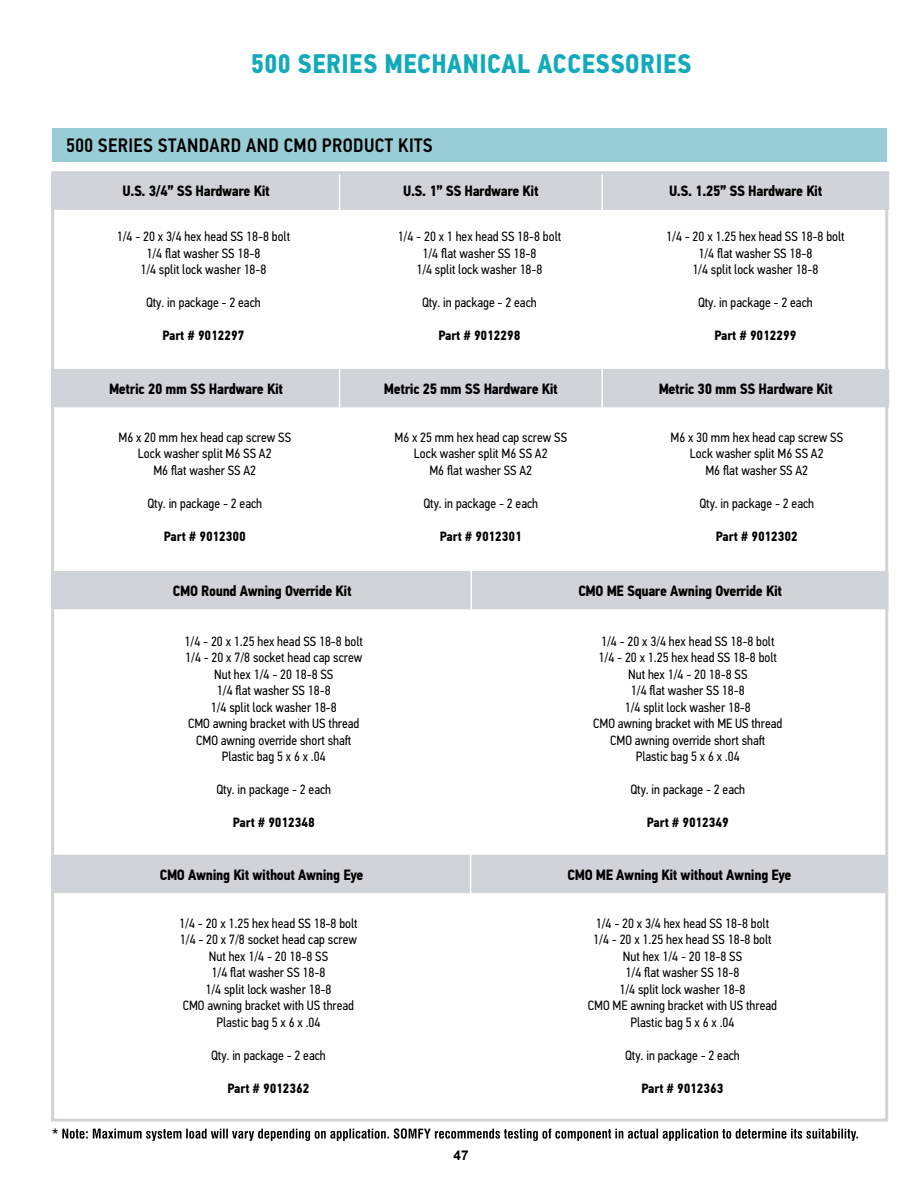
<style>
.page{position:relative;width:918px;height:1188px;background:#fff}
.page>*{position:absolute;margin:0;border:0;box-sizing:border-box;transform-origin:0 0}
.t1{font:700 27px "PF Din Text Cond Pro";letter-spacing:.02em;color:#12aabb}
.t2{font:500 19.5px "PF Din Text Cond Pro";letter-spacing:.02em;color:#000}
.t3{font:18px "PF Din Text Cond Pro";color:#000}
.t4{font:700 15px "PF Din Text Cond Pro";letter-spacing:-.02em;color:#000}
.t5{font:13.5px/16.5px "PF Din Text Cond Pro";color:#000;text-align:center}
.t6{font:700 13.5px "PF Din Text Cond Pro";color:#000}
.t7{font:700 13.5px "Arial";color:#000}
</style>
<div class="page">
<div style="left:53px;top:128px;width:834px;height:34px;background:#98cdd6"></div>
<svg style="left:62px;top:1128px;width:796px;height:13px"></svg>
<div style="left:55px;top:171px;width:834px;height:39px;background:#d0d4d8"></div>
<hr style="left:339px;top:171px;width:1px;height:39px;background:#fff">
<hr style="left:601px;top:171px;width:2px;height:39px;background:#fff">
<div style="left:55px;top:369px;width:834px;height:38px;background:#d0d4d8"></div>
<hr style="left:339px;top:369px;width:1px;height:38px;background:#fff">
<hr style="left:601px;top:369px;width:2px;height:38px;background:#fff">
<div style="left:55px;top:571px;width:829px;height:38px;background:#d0d4d8"></div>
<hr style="left:471px;top:571px;width:1px;height:38px;background:#fff">
<div style="left:55px;top:855px;width:829px;height:38px;background:#d0d4d8"></div>
<hr style="left:470px;top:855px;width:1px;height:38px;background:#fff">
<h1 class="t1" style="left:251px;top:48px;width:442px">500 SERIES MECHANICAL ACCESSORIES</h1>
<h2 class="t2" style="left:66px;top:134px;width:368px">500 SERIES STANDARD AND CMO PRODUCT KITS</h2>
<p class="t4" style="left:122px;top:182px;width:149px">U.S. 3/4” SS Hardware Kit</p>
<p class="t4" style="left:403px;top:182px;width:137px">U.S. 1” SS Hardware Kit</p>
<p class="t4" style="left:669px;top:182px;width:155px">U.S. 1.25” SS Hardware Kit</p>
<p class="t5" style="left:117px;top:228px;width:175px">1/4 - 20 x 3/4 hex head SS 18-8 bolt<br>1/4 flat washer SS 18-8<br>1/4 split lock washer 18-8</p>
<p class="t5" style="left:146px;top:294px;width:116px">Qty. in package - 2 each</p>
<p class="t6" style="left:163px;top:327px;width:83px">Part # 9012297</p>
<p class="t5" style="left:398px;top:228px;width:165px">1/4 - 20 x 1 hex head SS 18-8 bolt<br>1/4 flat washer SS 18-8<br>1/4 split lock washer 18-8</p>
<p class="t5" style="left:422px;top:294px;width:116px">Qty. in package - 2 each</p>
<p class="t6" style="left:439px;top:327px;width:83px">Part # 9012298</p>
<p class="t5" style="left:666px;top:228px;width:180px">1/4 - 20 x 1.25 hex head SS 18-8 bolt<br>1/4 flat washer SS 18-8<br>1/4 split lock washer 18-8</p>
<p class="t5" style="left:698px;top:294px;width:116px">Qty. in package - 2 each</p>
<p class="t6" style="left:715px;top:327px;width:83px">Part # 9012299</p>
<p class="t4" style="left:109px;top:380px;width:176px">Metric 20 mm SS Hardware Kit</p>
<p class="t4" style="left:384px;top:380px;width:176px">Metric 25 mm SS Hardware Kit</p>
<p class="t4" style="left:659px;top:380px;width:176px">Metric 30 mm SS Hardware Kit</p>
<p class="t5" style="left:118px;top:429px;width:174px">M6 x 20 mm hex head cap screw SS<br>Lock washer split M6 SS A2<br>M6 flat washer SS A2</p>
<p class="t5" style="left:147px;top:495px;width:116px">Qty. in package - 2 each</p>
<p class="t6" style="left:164px;top:528px;width:83px">Part # 9012300</p>
<p class="t5" style="left:394px;top:429px;width:174px">M6 x 25 mm hex head cap screw SS<br>Lock washer split M6 SS A2<br>M6 flat washer SS A2</p>
<p class="t5" style="left:423px;top:495px;width:116px">Qty. in package - 2 each</p>
<p class="t6" style="left:440px;top:528px;width:83px">Part # 9012301</p>
<p class="t5" style="left:670px;top:429px;width:174px">M6 x 30 mm hex head cap screw SS<br>Lock washer split M6 SS A2<br>M6 flat washer SS A2</p>
<p class="t5" style="left:699px;top:495px;width:116px">Qty. in package - 2 each</p>
<p class="t6" style="left:716px;top:528px;width:83px">Part # 9012302</p>
<h3 class="t3" style="left:52px;top:1124px;width:8px">*</h3>
<p class="t4" style="left:173px;top:582px;width:180px">CMO Round Awning Override Kit</p>
<p class="t4" style="left:578px;top:582px;width:205px">CMO ME Square Awning Override Kit</p>
<p class="t5" style="left:185px;top:633px;width:180px">1/4 - 20 x 1.25 hex head SS 18-8 bolt<br>1/4 - 20 x 7/8 socket head cap screw<br>Nut hex 1/4 - 20 18-8 SS<br>1/4 flat washer SS 18-8<br>1/4 split lock washer 18-8<br>CMO awning bracket with US thread<br>CMO awning override short shaft<br>Plastic bag 5 x 6 x .04</p>
<p class="t5" style="left:216px;top:782px;width:116px">Qty. in package - 2 each</p>
<p class="t6" style="left:233px;top:815px;width:83px">Part # 9012348</p>
<p class="t5" style="left:593px;top:633px;width:191px">1/4 - 20 x 3/4 hex head SS 18-8 bolt<br>1/4 - 20 x 1.25 hex head SS 18-8 bolt<br>Nut hex 1/4 - 20 18-8 SS<br>1/4 flat washer SS 18-8<br>1/4 split lock washer 18-8<br>CMO awning bracket with ME US thread<br>CMO awning override short shaft<br>Plastic bag 5 x 6 x .04</p>
<p class="t5" style="left:630px;top:781px;width:116px">Qty. in package - 2 each</p>
<p class="t6" style="left:647px;top:814px;width:83px">Part # 9012349</p>
<p class="t4" style="left:160px;top:865px;width:205px">CMO Awning Kit without Awning Eye</p>
<p class="t4" style="left:568px;top:865px;width:226px">CMO ME Awning Kit without Awning Eye</p>
<p class="t5" style="left:179px;top:915px;width:180px">1/4 - 20 x 1.25 hex head SS 18-8 bolt<br>1/4 - 20 x 7/8 socket head cap screw<br>Nut hex 1/4 - 20 18-8 SS<br>1/4 flat washer SS 18-8<br>1/4 split lock washer 18-8<br>CMO awning bracket with US thread<br>Plastic bag 5 x 6 x .04</p>
<p class="t5" style="left:211px;top:1047px;width:116px">Qty. in package - 2 each</p>
<p class="t6" style="left:228px;top:1080px;width:83px">Part # 9012362</p>
<p class="t7" style="left:454px;top:1146px;width:17px">47</p>
<p class="t5" style="left:588px;top:915px;width:191px">1/4 - 20 x 3/4 hex head SS 18-8 bolt<br>1/4 - 20 x 1.25 hex head SS 18-8 bolt<br>Nut hex 1/4 - 20 18-8 SS<br>1/4 flat washer SS 18-8<br>1/4 split lock washer 18-8<br>CMO ME awning bracket with US thread<br>Plastic bag 5 x 6 x .04</p>
<p class="t5" style="left:625px;top:1047px;width:116px">Qty. in package - 2 each</p>
<p class="t6" style="left:642px;top:1080px;width:83px">Part # 9012363</p>
</div>
